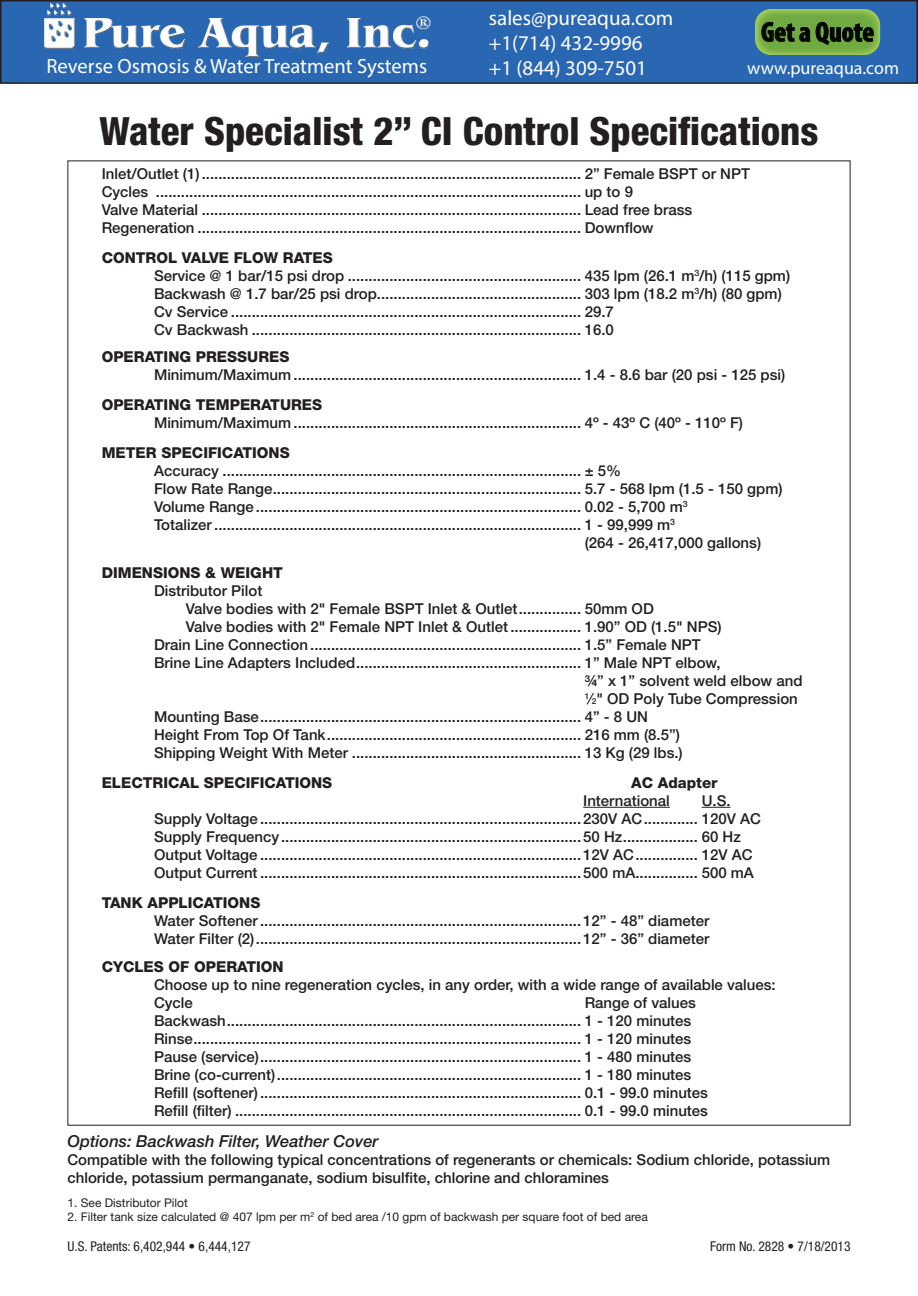
<style>
.page{position:relative;width:918px;height:1296px;background:#fff}
.page>*{position:absolute;margin:0;border:0;box-sizing:border-box;transform-origin:0 0}
.t1{font:800 condensed 39px "Helvetica Neue LT Std";color:#231f20}
.t2{font:700 condensed 27.9px "Myriad Pro";color:#040503}
.t3{font:21px/25.2px "Myriad Pro";color:#fff}
.t4{font:20.7px "Myriad Pro";color:#fff}
.t5{font:18px "Myriad Pro";color:#fff}
.t6{font:italic 500 16.5px "Helvetica Neue LT Std";color:#231f20}
.t7{font:500 15px/18px "Helvetica Neue LT Std";color:#231f20}
.t8{font:800 15px "Helvetica Neue LT Std";color:#231f20}
.t9{font:condensed 13.5px "Helvetica Neue LT Std";color:#231f20}
.t10{font:12px "Helvetica Neue LT Std";color:#231f20}
.s1{font-weight:800}
.s2{font-size:8.25px}
</style>
<div class="page">
<div style="left:1px;top:1px;width:916px;height:82px;background:#2a67b2"></div>
<div style="left:0;top:0;width:918px;height:84px;border:1px solid #231f20"></div>
<img style="left:44px;top:3px;width:31px;height:46px">
<img style="left:84px;top:18px;width:345px;height:39px">
<img style="left:416px;top:16px;width:14px;height:14px">
<svg style="left:755px;top:9px;width:125px;height:46px;background:#80b54a"></svg>
<svg style="left:761px;top:22px;width:113px;height:62px"></svg>
<hr style="left:583px;top:807px;width:87px;height:1px;background:#231f20">
<svg style="left:702px;top:807px;width:29px;height:1px"></svg>
<h3 class="t4" style="left:46px;top:53px;width:382px">Reverse Osmosis &amp; Water Treatment Systems</h3>
<h3 class="t3" style="left:489px;top:5px;width:186px">sales@pureaqua.com +1(714) 432-9996<br>+1 (844) 309-7501</h3>
<h2 class="t2" style="left:761px;top:15px;width:114px">Get a Quote</h2>
<p class="t5" style="left:747px;top:57px;width:153px">www.pureaqua.com</p>
<h1 class="t1" style="left:99px;top:107px;width:721px">Water Specialist 2” CI Control Specifications</h1>
<p class="t7" style="left:102px;top:164px;width:650px">Inlet/Outlet (1) ........................................................................................... 2” Female BSPT or NPT Cycles ...................................................................................................... up to 9<br>Valve Material ........................................................................................... Lead free brass Regeneration ............................................................................................ Downflow</p>
<p class="t8" style="left:102px;top:249px;width:203px">CONTROL VALVE FLOW RATE</p>
<p class="t7" style="left:154px;top:248px;width:638px;text-indent:169px"><span class="s1">S<br></span>Service @ 1 bar/15 psi drop ........................................................ 435 lpm (26.1 m<sup>3</sup>/h) (115 gpm)<br>Backwash @ 1.7 bar/25 psi drop................................................. 303 lpm (18.2 m<sup>3</sup>/h) (80 gpm)<br>Cv Service .................................................................................... 29.7<br>Cv Backwash ............................................................................... 16.0</p>
<p class="t8" style="left:102px;top:348px;width:33px">OPERAT</p>
<p class="t8" style="left:164px;top:348px;width:44px">ING PRESS</p>
<p class="t8" style="left:247px;top:348px;width:23px">URES</p>
<p class="t7" style="left:154px;top:365px;width:633px">Minimum/Maximum ..................................................................... 1.4 - 8.6 bar (20 psi - 125 psi)</p>
<p class="t8" style="left:102px;top:396px;width:33px">OPERAT</p>
<p class="t8" style="left:164px;top:396px;width:88px">ING TEMPERAT</p>
<p class="t8" style="left:280px;top:396px;width:23px">URES</p>
<p class="t7" style="left:154px;top:413px;width:591px">Minimum/Maximum ..................................................................... 4º - 43º C (40º - 110º F)</p>
<p class="t8" style="left:102px;top:444px;width:12px">METER</p>
<p class="t8" style="left:161px;top:444px;width:72px">SPECIFICAT</p>
<p class="t8" style="left:252px;top:444px;width:17px">IONS</p>
<p class="t7" style="left:154px;top:461px;width:469px">Accuracy ...................................................................................... ± 5%</p>
<p class="t7" style="left:154px;top:479px;width:630px">Flow Rate Range.......................................................................... 5.7 - 568 lpm (1.5 - 150 gpm)</p>
<p class="t7" style="left:154px;top:497px;width:535px">Volume Range .............................................................................. 0.02 - 5,700 m<sup>3</sup></p>
<p class="t7" style="left:154px;top:515px;width:523px">Totalizer ........................................................................................ 1 - 99,999 m<sup>3</sup></p>
<p class="t7" style="left:585px;top:533px;width:178px">(264 - 26,417,000 gallons)</p>
<p class="t8" style="left:102px;top:564px;width:42px">DIMENS</p>
<p class="t8" style="left:163px;top:564px;width:17px">IONS</p>
<p class="t8" style="left:205px;top:564px;width:75px">&amp; WEIGHT</p>
<p class="t7" style="left:154px;top:581px;width:110px">Distributor Pilot</p>
<p class="t7" style="left:186px;top:599px;width:470px">Valve bodies with 2" Female BSPT Inlet &amp; Outlet............... 50mm OD</p>
<p class="t7" style="left:186px;top:617px;width:537px">Valve bodies with 2" Female NPT Inlet &amp; Outlet................. 1.90” OD (1.5" NPS)</p>
<p class="t7" style="left:154px;top:635px;width:548px">Drain Line Connection ................................................................. 1.5” Female NPT</p>
<p class="t7" style="left:154px;top:653px;width:568px">Brine Line Adapters Included...................................................... 1” Male NPT elbow,</p>
<p class="t7" style="left:585px;top:671px;width:219px">¾” x 1” solvent weld elbow and</p>
<p class="t7" style="left:585px;top:689px;width:215px"><sup>1</sup>⁄<span class="s2">2</span>" OD Poly Tube Compression</p>
<p class="t7" style="left:154px;top:707px;width:495px">Mounting Base............................................................................. 4” - 8 UN</p>
<p class="t7" style="left:154px;top:725px;width:527px">Height From Top Of Tank............................................................. 216 mm (8.5”)</p>
<p class="t7" style="left:154px;top:743px;width:530px">Shipping Weight With Meter ....................................................... 13 Kg (29 lbs.)</p>
<p class="t8" style="left:102px;top:774px;width:22px">ELECTR</p>
<p class="t8" style="left:163px;top:774px;width:16px">ICAL</p>
<p class="t8" style="left:204px;top:774px;width:72px">SPECIFICAT</p>
<p class="t8" style="left:295px;top:774px;width:17px">IONS</p>
<p class="t8" style="left:631px;top:774px;width:88px">AC ADAPTER</p>
<p class="t7" style="left:583px;top:791px;width:88px">International</p>
<p class="t7" style="left:154px;top:791px;width:608px;text-indent:548px">U.S.<br>Supply Voltage .............................................................................230V AC............. 120V AC Supply Frequency........................................................................50 Hz.................. 60 Hz Output Voltage .............................................................................12V AC............... 12V AC Output Current .............................................................................500 mA............... 500 mA</p>
<p class="t8" style="left:102px;top:894px;width:102px">TAN K APPLICAT</p>
<p class="t8" style="left:223px;top:894px;width:17px">IONS</p>
<p class="t7" style="left:154px;top:911px;width:557px">Water Softener .............................................................................12” - 48” diameter<br>Water Filter (2)..............................................................................12” - 36” diameter</p>
<p class="t8" style="left:102px;top:958px;width:33px">CYCLES</p>
<p class="t8" style="left:169px;top:958px;width:59px">OF OPERAT</p>
<p class="t8" style="left:256px;top:958px;width:17px">ION</p>
<p class="t7" style="left:154px;top:976px;width:623px">Choose up to nine regeneration cycles, in any order, with a wide range of available values:<br>Cycle</p>
<p class="t7" style="left:154px;top:994px;width:556px;text-indent:431px">Range of values Backwash..................................................................................... 1 - 120 minutes Rinse............................................................................................. 1 - 120 minutes Pause (service)............................................................................. 1 - 480 minutes Brine (co-current)......................................................................... 1 - 180 minutes Refill (softener) ............................................................................. 0.1 - 99.0 minutes Refill (filter) ................................................................................... 0.1 - 99.0 minutes</p>
<p class="t6" style="left:68px;top:1132px;width:313px">Options: Backwash Filter, Weather Cover</p>
<p class="t7" style="left:68px;top:1151px;width:764px">Compatible with the following typical concentrations of regenerants or chemicals: Sodium chloride, potassium chloride, potassium permanganate, sodium bisulfite, chlorine and chloramines</p>
<p class="t10" style="left:68px;top:1195px;width:122px">1. See Distributor Pilot</p>
<p class="t10" style="left:68px;top:1210px;width:582px">2. Filter tank size calculated @ 407 lpm per m<sup>2</sup> of bed area /10 gpm of backwash per square foot of bed area</p>
<p class="t9" style="left:68px;top:1238px;width:184px">U.S. Patents: 6,402,944 • 6,444,127</p>
<p class="t9" style="left:710px;top:1238px;width:142px">Form No. 2828 • 7/18/2013</p>
</div>
